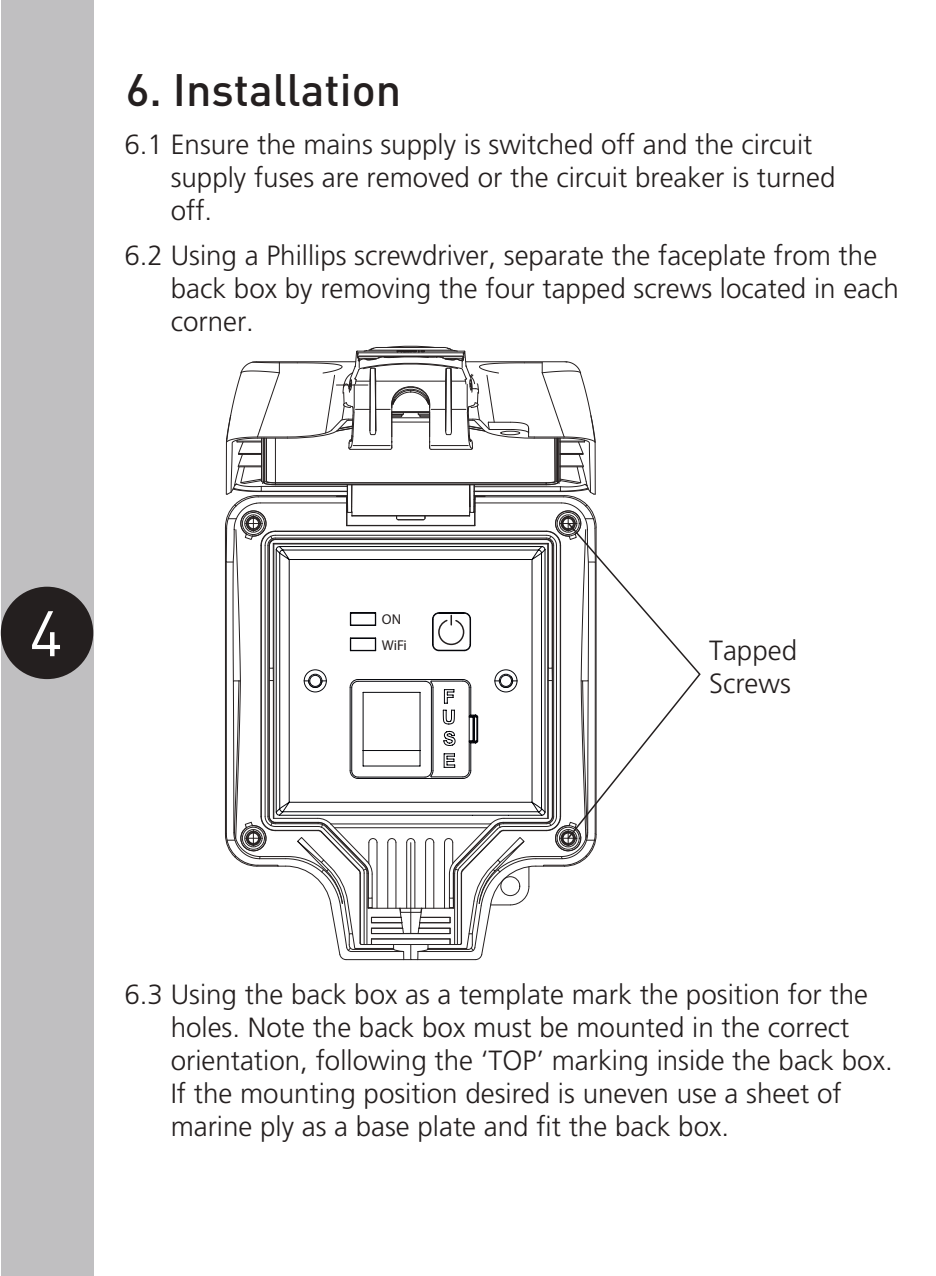
<style>
.page{position:relative;width:936px;height:1276px;background:#fff}
.page>*{position:absolute;margin:0;border:0;box-sizing:border-box;transform-origin:0 0}
.t1{font:63.3px "DINOT";color:#fff}
.t2{font:500 44.7px "DINOT";color:#241f1f}
.t3{font:27.6px/33px "Frutiger LT 45 Lt";color:#241f1f}
.t4{font:14.4px/25.2px "Myriad Pro";letter-spacing:-.01em;color:#241f1f}
</style>
<div class="page">
<div style="left:1px;top:0;width:92px;height:1276px;background:#c0bfc1"></div>
<div style="left:1px;top:587px;width:92px;height:92px;background:#241f1f;border-radius:50%"></div>
<svg style="left:225px;top:345px;width:476px;height:615px"></svg>
<h2 class="t2" style="left:126px;top:62px;width:277px">6. Installation</h2>
<p class="t3" style="left:171px;top:129px;width:666px;text-indent:-46px">6.1 Ensure the mains supply is switched off and the circuit supply fuses are removed or the circuit breaker is turned off.</p>
<p class="t3" style="left:171px;top:239px;width:729px;text-indent:-46px">6.2 Using a Phillips screwdriver, separate the faceplate from the back box by removing the four tapped screws located in each corner.</p>
<h1 class="t1" style="left:30px;top:594px;width:35px">4</h1>
<p class="t4" style="left:382px;top:607px;width:27px">ON<br>WiFi</p>
<p class="t3" style="left:709px;top:635px;width:89px">Tapped<br>Screws</p>
<p class="t3" style="left:171px;top:978px;width:723px;text-indent:-46px">6.3 Using the back box as a template mark the position for the holes. Note the back box must be mounted in the correct orientation, following the ‘TOP’ marking inside the back box.<br>If the mounting position desired is uneven use a sheet of marine ply as a base plate and fit the back box.</p>
</div>
